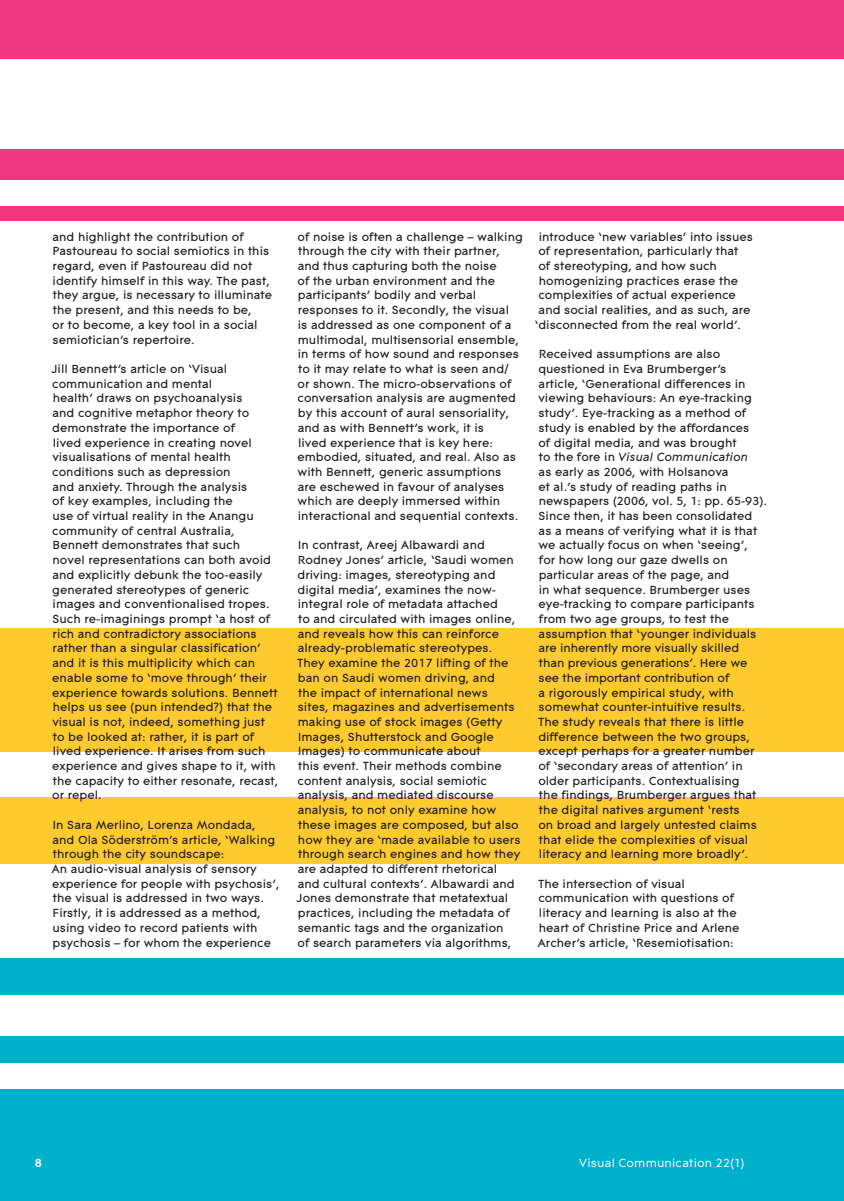
<style>
.page{position:relative;width:844px;height:1201px;background:#fff}
.page>*{position:absolute;margin:0;border:0;box-sizing:border-box;transform-origin:0 0}
.t1{font:12.25px/14.7px "Contax Pro 65 Med";color:#231f20}
.t2{font:italic 12.25px "Contax Pro 66 Med";color:#231f20}
.t3{font:12.25px "Contax Pro 55";letter-spacing:.015em;color:#fff}
.t4{font:700 12.25px "Contax Pro 75";color:#fff}
.s1{font-family:"Contax Pro 65 Med";font-style:normal}
</style>
<div class="page">
<div style="left:0;top:0;width:843px;height:220px;background:#ef377f"></div>
<div style="left:0;top:958px;width:843px;height:242px;background:#00b1cd"></div>
<div style="left:0;top:60px;width:843px;height:89px;background:#fff"></div>
<div style="left:0;top:1063px;width:843px;height:26px;background:#fff"></div>
<div style="left:0;top:995px;width:843px;height:41px;background:#fff"></div>
<div style="left:0;top:180px;width:843px;height:25px;background:#fff"></div>
<div style="left:0;top:628px;width:843px;height:235px;background:#fecb2f"></div>
<div style="left:0;top:752px;width:843px;height:45px;background:#fff"></div>
<p class="t1" style="left:52px;top:229px;width:221px">and highlight the contribution of Pastoureau to social semiotics in this regard, even if Pastoureau did not identify himself in this way. The past, they argue, is necessary to illuminate the present, and this needs to be,<br>or to become, a key tool in a social semiotician’s repertoire.</p>
<p class="t1" style="left:51px;top:361px;width:228px">Jill Bennett’s article on ‘Visual communication and mental<br>health’ draws on psychoanalysis<br>and cognitive metaphor theory to demonstrate the importance of<br>lived experience in creating novel visualisations of mental health conditions such as depression<br>and anxiety. Through the analysis<br>of key examples, including the<br>use of virtual reality in the Anangu community of central Australia, Bennett demonstrates that such<br>novel representations can both avoid and explicitly debunk the too-easily generated stereotypes of generic images and conventionalised tropes.<br>Such re-imaginings prompt ‘a host of rich and contradictory associations rather than a singular classification’ and it is this multiplicity which can enable some to ‘move through’ their experience towards solutions. Bennett helps us see (pun intended?) that the visual is not, indeed, something just to be looked at: rather, it is part of lived experience. It arises from such experience and gives shape to it, with the capacity to either resonate, recast, or repel.</p>
<p class="t1" style="left:52px;top:817px;width:229px">In Sara Merlino, Lorenza Mondada, and Ola Söderström’s article, ‘Walking through the city soundscape:<br>An audio-visual analysis of sensory experience for people with psychosis’, the visual is addressed in two ways.<br>Firstly, it is addressed as a method, using video to record patients with psychosis – for whom the experience</p>
<p class="t1" style="left:297px;top:229px;width:227px">of noise is often a challenge – walking through the city with their partner, and thus capturing both the noise<br>of the urban environment and the participants’ bodily and verbal responses to it. Secondly, the visual<br>is addressed as one component of a multimodal, multisensorial ensemble, in terms of how sound and responses to it may relate to what is seen and/ or shown. The micro-observations of conversation analysis are augmented by this account of aural sensoriality, and as with Bennett’s work, it is<br>lived experience that is key here: embodied, situated, and real. Also as with Bennett, generic assumptions<br>are eschewed in favour of analyses which are deeply immersed within interactional and sequential contexts.</p>
<p class="t1" style="left:296px;top:537px;width:225px">In contrast, Areej Albawardi and Rodney Jones’ article, ‘Saudi women driving: images, stereotyping and digital media’, examines the now&shy;integral role of metadata attached<br>to and circulated with images online, and reveals how this can reinforce already-problematic stereotypes.<br>They examine the 2017 lifting of the ban on Saudi women driving, and<br>the impact of international news sites, magazines and advertisements making use of stock images (Getty Images, Shutterstock and Google Images) to communicate about<br>this event. Their methods combine content analysis, social semiotic analysis, and mediated discourse analysis, to not only examine how these images are composed, but also how they are ‘made available to users through search engines and how they are adapted to different rhetorical and cultural contexts’. Albawardi and Jones demonstrate that metatextual practices, including the metadata of semantic tags and the organization<br>of search parameters via algorithms,</p>
<p class="t1" style="left:538px;top:229px;width:216px">introduce ‘new variables’ into issues</p>
<p class="t1" style="left:538px;top:243px;width:202px">of representation, particularly that</p>
<p class="t1" style="left:538px;top:258px;width:180px">of stereotyping, and how such</p>
<p class="t1" style="left:538px;top:273px;width:201px">homogenizing practices erase the</p>
<p class="t1" style="left:538px;top:288px;width:199px">complexities of actual experience</p>
<p class="t1" style="left:538px;top:302px;width:213px">and social realities, and as such, are</p>
<p class="t1" style="left:534px;top:317px;width:208px">‘disconnected from the real world’.</p>
<p class="t1" style="left:538px;top:346px;width:215px">Received assumptions are also questioned in Eva Brumberger’s article, ‘Generational differences in viewing behaviours: An eye-tracking study’. Eye-tracking as a method of study is enabled by the affordances of digital media, and was brought</p>
<p class="t2" style="left:539px;top:449px;width:210px"><span class="s1">to the fore in</span> Visual Communication</p>
<p class="t1" style="left:538px;top:464px;width:230px">as early as 2006, with Holsanova<br>et al.’s study of reading paths in newspapers (2006, vol. 5, 1: pp. 65-93).<br>Since then, it has been consolidated as a means of verifying what it is that we actually focus on when ‘seeing’,<br>for how long our gaze dwells on particular areas of the page, and<br>in what sequence. Brumberger uses eye-tracking to compare participants from two age groups, to test the assumption that ‘younger individuals are inherently more visually skilled than previous generations’. Here we see the important contribution of<br>a rigorously empirical study, with somewhat counter-intuitive results.<br>The study reveals that there is little difference between the two groups, except perhaps for a greater number of ‘secondary areas of attention’ in older participants. Contextualising<br>the findings, Brumberger argues that the digital natives argument ‘rests<br>on broad and largely untested claims that elide the complexities of visual literacy and learning more broadly’.</p>
<p class="t1" style="left:538px;top:876px;width:203px">The intersection of visual communication with questions of literacy and learning is also at the heart of Christine Price and Arlene Archer’s article, ‘Resemiotisation:</p>
<p class="t4" style="left:35px;top:1155px;width:9px">8</p>
<p class="t3" style="left:579px;top:1155px;width:167px">Visual Communication 22(1)</p>
</div>
